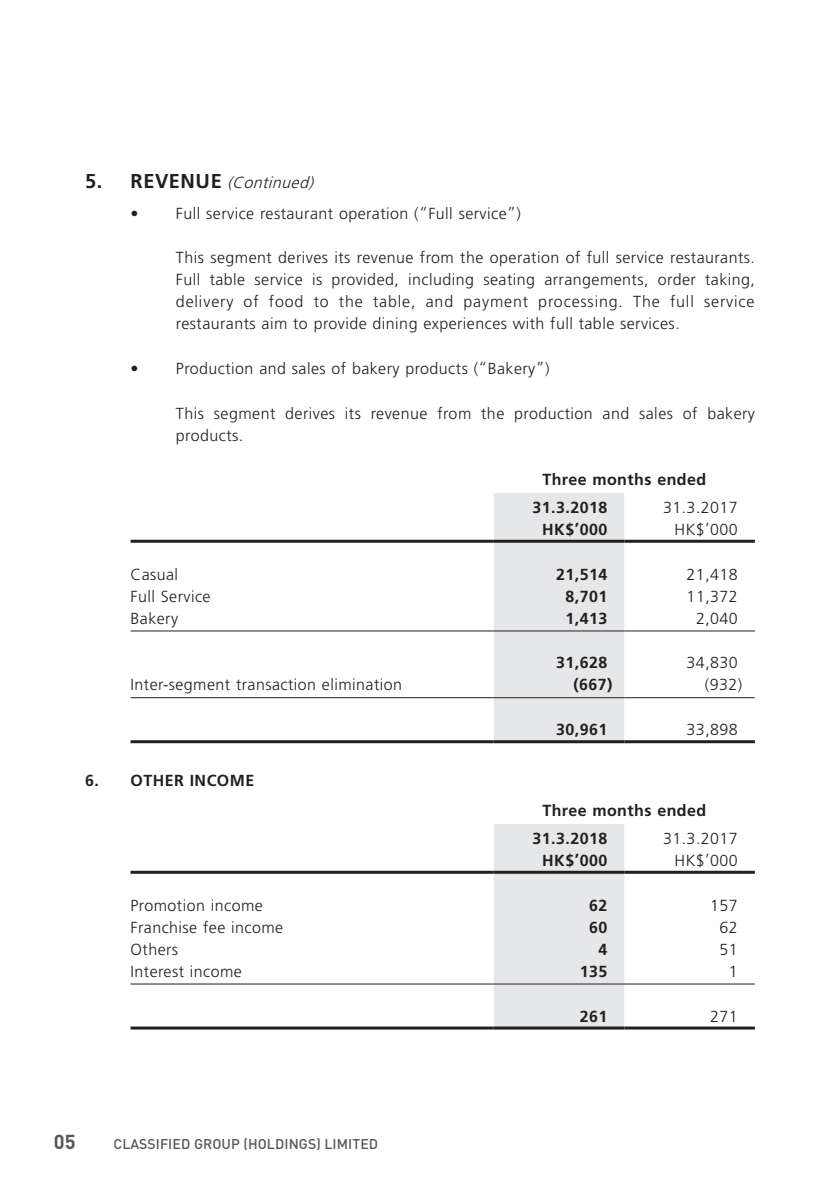
<style>
.page{position:relative;width:840px;height:1191px;background:#fff}
.page>*{position:absolute;margin:0;border:0;box-sizing:border-box;transform-origin:0 0}
.t1{font:700 20px "DIN";color:#57585a}
.t2{font:300 16px/22px "Frutiger LT Std";letter-spacing:.03em;color:#231f20;text-align:justify}
.t3{font:700 16px/27.6px "Frutiger LT Std";letter-spacing:.03em;color:#231f20}
.t4{font:italic 300 16px "Frutiger LT Std";color:#231f20}
.t5{font:500 14px "DIN";letter-spacing:.005em;color:#57585a}
.s1{font-weight:700;font-style:normal;font-size:20px}
</style>
<div class="page">
<div style="left:493px;top:493px;width:131px;height:247px;background:#e6e7e9"></div>
<hr style="left:130px;top:540px;width:363px;height:3px;background:#231f20">
<hr style="left:493px;top:540px;width:131px;height:3px;background:#231f20">
<hr style="left:624px;top:540px;width:130px;height:3px;background:#231f20">
<hr style="left:130px;top:630px;width:363px;height:1px;background:#231f20">
<hr style="left:493px;top:630px;width:131px;height:1px;background:#231f20">
<hr style="left:624px;top:630px;width:130px;height:1px;background:#231f20">
<hr style="left:130px;top:697px;width:363px;height:1px;background:#231f20">
<hr style="left:493px;top:697px;width:131px;height:1px;background:#231f20">
<hr style="left:624px;top:697px;width:130px;height:1px;background:#231f20">
<hr style="left:130px;top:740px;width:363px;height:3px;background:#231f20">
<hr style="left:493px;top:740px;width:131px;height:3px;background:#231f20">
<hr style="left:624px;top:740px;width:130px;height:3px;background:#231f20">
<div style="left:493px;top:824px;width:131px;height:202px;background:#e6e7e9"></div>
<hr style="left:130px;top:870px;width:363px;height:3px;background:#231f20">
<hr style="left:493px;top:870px;width:131px;height:3px;background:#231f20">
<hr style="left:624px;top:870px;width:130px;height:3px;background:#231f20">
<hr style="left:130px;top:983px;width:363px;height:1px;background:#231f20">
<hr style="left:493px;top:983px;width:131px;height:1px;background:#231f20">
<hr style="left:624px;top:983px;width:130px;height:1px;background:#231f20">
<hr style="left:130px;top:1026px;width:363px;height:3px;background:#231f20">
<hr style="left:493px;top:1026px;width:131px;height:3px;background:#231f20">
<hr style="left:624px;top:1026px;width:130px;height:3px;background:#231f20">
<p class="t4" style="left:85px;top:173px;width:234px"><span class="s1">5 . R E V E N U E</span> (Continued)</p>
<p class="t2" style="left:130px;top:202px;width:391px">• Full service restaurant operation (“Full service”)</p>
<p class="t2" style="left:176px;top:247px;width:580px">This segment derives its revenue from the operation of full service restaurants.<br>Full table service is provided, including seating arrangements, order taking, delivery of food to the table, and payment processing. The full service restaurants aim to provide dining experiences with full table services.</p>
<p class="t2" style="left:130px;top:357px;width:420px">• Production and sales of bakery products (“Bakery”)</p>
<p class="t2" style="left:176px;top:402px;width:580px">This segment derives its revenue from the production and sales of bakery products.</p>
<p class="t3" style="left:532px;top:466px;width:175px;text-indent:10px">Three months ended<br>31.3.2018</p>
<p class="t2" style="left:662px;top:497px;width:76px">31.3.2017</p>
<p class="t3" style="left:542px;top:516px;width:66px">HK$’000</p>
<p class="t2" style="left:674px;top:519px;width:65px">HK$’000</p>
<p class="t2" style="left:130px;top:563px;width:49px">Casual</p>
<p class="t3" style="left:555px;top:560px;width:53px">21,514</p>
<p class="t2" style="left:686px;top:563px;width:53px">21,418</p>
<p class="t2" style="left:130px;top:585px;width:82px">Full Service</p>
<p class="t3" style="left:565px;top:582px;width:43px">8,701</p>
<p class="t2" style="left:686px;top:585px;width:53px">11,372</p>
<p class="t2" style="left:130px;top:607px;width:49px">Bakery</p>
<p class="t3" style="left:565px;top:604px;width:43px">1,413</p>
<p class="t2" style="left:695px;top:607px;width:43px">2,040</p>
<p class="t3" style="left:555px;top:649px;width:53px">31,628</p>
<p class="t2" style="left:686px;top:652px;width:53px">34,830</p>
<p class="t2" style="left:130px;top:674px;width:273px">Inter-segment transaction elimination</p>
<p class="t3" style="left:573px;top:671px;width:41px">(667)</p>
<p class="t2" style="left:704px;top:674px;width:39px">(932)</p>
<p class="t3" style="left:555px;top:716px;width:53px">30,961</p>
<p class="t2" style="left:686px;top:719px;width:53px">33,898</p>
<p class="t3" style="left:85px;top:766px;width:170px">6. OTHER INCOME</p>
<p class="t3" style="left:532px;top:797px;width:175px;text-indent:10px">Three months ended<br>31.3.2018</p>
<p class="t2" style="left:662px;top:827px;width:76px">31.3.2017</p>
<p class="t3" style="left:542px;top:846px;width:66px">HK$’000</p>
<p class="t2" style="left:674px;top:849px;width:65px">HK$’000</p>
<p class="t2" style="left:130px;top:894px;width:134px">Promotion income</p>
<p class="t3" style="left:588px;top:891px;width:20px">62</p>
<p class="t2" style="left:709px;top:894px;width:29px">157</p>
<p class="t2" style="left:130px;top:916px;width:154px">Franchise fee income</p>
<p class="t3" style="left:588px;top:913px;width:20px">60</p>
<p class="t2" style="left:719px;top:916px;width:20px">62</p>
<p class="t2" style="left:130px;top:938px;width:49px">Others</p>
<p class="t3" style="left:598px;top:935px;width:10px">4</p>
<p class="t2" style="left:719px;top:938px;width:20px">51</p>
<p class="t2" style="left:130px;top:960px;width:113px">Interest income</p>
<p class="t3" style="left:579px;top:957px;width:29px">135</p>
<p class="t2" style="left:728px;top:960px;width:10px">1</p>
<p class="t3" style="left:579px;top:1002px;width:29px">261</p>
<p class="t2" style="left:709px;top:1005px;width:29px">271</p>
<p class="t1" style="left:54px;top:1129px;width:23px">05</p>
<p class="t5" style="left:113px;top:1135px;width:266px">CLASSIFIED GROUP (HOLDINGS) LIMITED</p>
</div>
